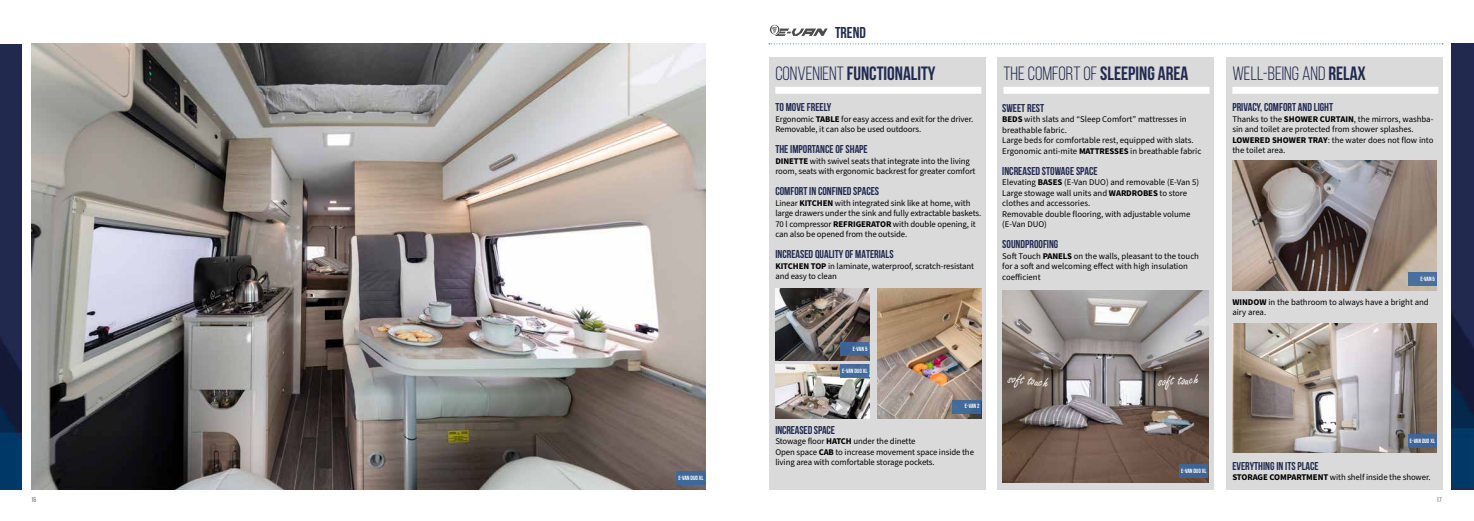
<style>
.page{position:relative;width:1474px;height:521px;background:#fff}
.page>*{position:absolute;margin:0;border:0;box-sizing:border-box;transform-origin:0 0}
.t1{font:19.25px "Bebas Neue";color:#202950}
.t2{font:700 19.25px "Bebas Neue";color:#202950}
.t3{font:15.75px "Freestyle Script";color:#fff}
.t4{font:700 15.75px "Bebas Neue";color:#202950}
.t5{font:700 11.38px "Bebas Neue";color:#202950}
.t6{font:8.75px/10.5px "Source Sans Pro";letter-spacing:-.01em;color:#000}
.t7{font:7px "Bebas Neue";color:#706f6f}
.t8{font:700 6.12px "Bebas Neue";color:#fff}
.s1{font-weight:400}
.s2{font-weight:700}
</style>
<div class="page">
<svg style="left:770px;top:25px;width:57px;height:11px"></svg>
<svg style="left:769px;top:43px;width:673px;height:1px"></svg>
<img style="left:32px;top:43px;width:673px;height:446px">
<div style="left:676px;top:471px;width:29px;height:14px;background:#406797"></div>
<img style="left:1451px;top:44px;width:22px;height:444px">
<img style="left:0;top:48px;width:21px;height:441px">
<div style="left:769px;top:57px;width:216px;height:432px;background:#dadada"></div>
<div style="left:997px;top:57px;width:216px;height:432px;background:#dadada"></div>
<div style="left:1226px;top:57px;width:216px;height:432px;background:#dadada"></div>
<div style="left:775px;top:87px;width:206px;height:7px;background:#fff"></div>
<div style="left:1003px;top:87px;width:206px;height:7px;background:#fff"></div>
<div style="left:1232px;top:87px;width:206px;height:7px;background:#fff"></div>
<img style="left:775px;top:288px;width:94px;height:73px">
<img style="left:775px;top:365px;width:94px;height:53px">
<img style="left:877px;top:288px;width:104px;height:130px">
<img style="left:1002px;top:290px;width:206px;height:192px">
<img style="left:1232px;top:161px;width:204px;height:129px">
<img style="left:1232px;top:323px;width:204px;height:130px">
<div style="left:1179px;top:464px;width:29px;height:13px;background:#3e6494"></div>
<div style="left:952px;top:400px;width:29px;height:13px;background:#436a99"></div>
<div style="left:840px;top:365px;width:29px;height:13px;background:#446b9a"></div>
<div style="left:840px;top:343px;width:29px;height:13px;background:#3f6695"></div>
<div style="left:1407px;top:272px;width:29px;height:13px;background:#48709f"></div>
<div style="left:1407px;top:435px;width:29px;height:13px;background:#3f6695"></div>
<h2 class="t4" style="left:835px;top:24px;width:32px">TREND</h2>
<h1 class="t2" style="left:775px;top:63px;width:162px"><span class="s1">CONVENIENT</span> FUNCTIONALITY</h1>
<h1 class="t1" style="left:1003px;top:63px;width:186px">THE COMFORT OF <span class="s2">SLEEPING AREA</span></h1>
<h1 class="t1" style="left:1232px;top:63px;width:135px">WELL-BEING AND <span class="s2">RELAX</span></h1>
<p class="t8" style="left:678px;top:474px;width:27px">E-VAN DUO XL</p>
<h3 class="t5" style="left:775px;top:101px;width:57px">TO MOVE FREELY</h3>
<p class="t6" style="left:775px;top:114px;width:199px">Ergonomic <span class="s2">TABLE</span> for easy access and exit for the driver.<br>Removable, it can also be used outdoors.</p>
<h3 class="t5" style="left:775px;top:143px;width:94px">THE IMPORTANCE OF SHAPE</h3>
<p class="t6" style="left:775px;top:156px;width:202px"><span class="s2">DINETTE</span> with swivel seats that integrate into the living room, seats with ergonomic backrest for greater comfort</p>
<h3 class="t5" style="left:775px;top:185px;width:105px">COMFORT IN CONFINED SPACES</h3>
<p class="t6" style="left:775px;top:198px;width:207px">Linear <span class="s2">KITCHEN</span> with integrated sink like at home, with large drawers under the sink and fully extractable baskets.<br>70 l compressor <span class="s2">REFRIGERATOR</span> with double opening, it can also be opened from the outside.</p>
<h3 class="t5" style="left:775px;top:248px;width:120px">INCREASED QUALITY OF MATERIALS</h3>
<p class="t6" style="left:775px;top:261px;width:200px"><span class="s2">KITCHEN TOP</span> in laminate, waterproof, scratch-resistant and easy to clean</p>
<h3 class="t5" style="left:1002px;top:102px;width:43px">SWEET REST</h3>
<p class="t6" style="left:1002px;top:114px;width:201px"><span class="s2">BEDS</span> with slats and “Sleep Comfort” mattresses in breathable fabric.<br>Large beds for comfortable rest, equipped with slats.<br>Ergonomic anti-mite <span class="s2">MATTRESSES</span> in breathable fabric</p>
<h3 class="t5" style="left:1002px;top:165px;width:97px">INCREASED STOWAGE SPACE</h3>
<p class="t6" style="left:1002px;top:177px;width:198px">Elevating <span class="s2">BASES</span> (E-Van DUO) and removable (E-Van 5)<br>Large stowage wall units and <span class="s2">WARDROBES</span> to store clothes and accessories.<br>Removable double flooring, with adjustable volume (E-Van DUO)</p>
<h3 class="t5" style="left:1002px;top:238px;width:58px">SOUNDPROOFING</h3>
<p class="t6" style="left:1002px;top:251px;width:198px">Soft Touch <span class="s2">PANELS</span> on the walls, pleasant to the touch for a soft and welcoming effect with high insulation coefficient</p>
<p class="t8" style="left:852px;top:345px;width:16px">E-VAN 5</p>
<p class="t8" style="left:842px;top:367px;width:27px">E-VAN DUO XL</p>
<p class="t8" style="left:964px;top:403px;width:16px">E-VAN 2</p>
<h3 class="t5" style="left:775px;top:423px;width:61px">INCREASED SPACE</h3>
<p class="t6" style="left:775px;top:436px;width:200px">Stowage floor <span class="s2">HATCH</span> under the dinette<br>Open space <span class="s2">CAB</span> to increase movement space inside the living area with comfortable storage pockets.</p>
<h2 class="t3" style="left:1009px;top:369px;width:42px;rotate:6deg">soft touch</h2>
<h2 class="t3" style="left:1157px;top:373px;width:42px;rotate:-3deg">soft touch</h2>
<p class="t8" style="left:1181px;top:467px;width:27px">E-VAN DUO XL</p>
<h3 class="t5" style="left:1232px;top:101px;width:102px">PRIVACY, COMFORT AND LIGHT</h3>
<p class="t6" style="left:1232px;top:114px;width:203px">Thanks to the <span class="s2">SHOWER CURTAIN</span>, the mirrors, washba&shy;sin and toilet are protected from shower splashes.<br><span class="s2">LOWERED SHOWER TRAY</span>: the water does not flow into the toilet area.</p>
<p class="t8" style="left:1420px;top:275px;width:16px">E-VAN 5</p>
<p class="t6" style="left:1232px;top:297px;width:198px"><span class="s2">WINDOW</span> in the bathroom to always have a bright and airy area.</p>
<p class="t8" style="left:1409px;top:437px;width:27px">E-VAN DUO XL</p>
<h3 class="t5" style="left:1232px;top:460px;width:88px">EVERYTHING IN ITS PLACE</h3>
<p class="t6" style="left:1232px;top:472px;width:200px"><span class="s2">STORAGE COMPARTMENT</span> with shelf inside the shower.</p>
<p class="t7" style="left:31px;top:495px;width:7px">16</p>
<p class="t7" style="left:1436px;top:495px;width:7px">17</p>
</div>
